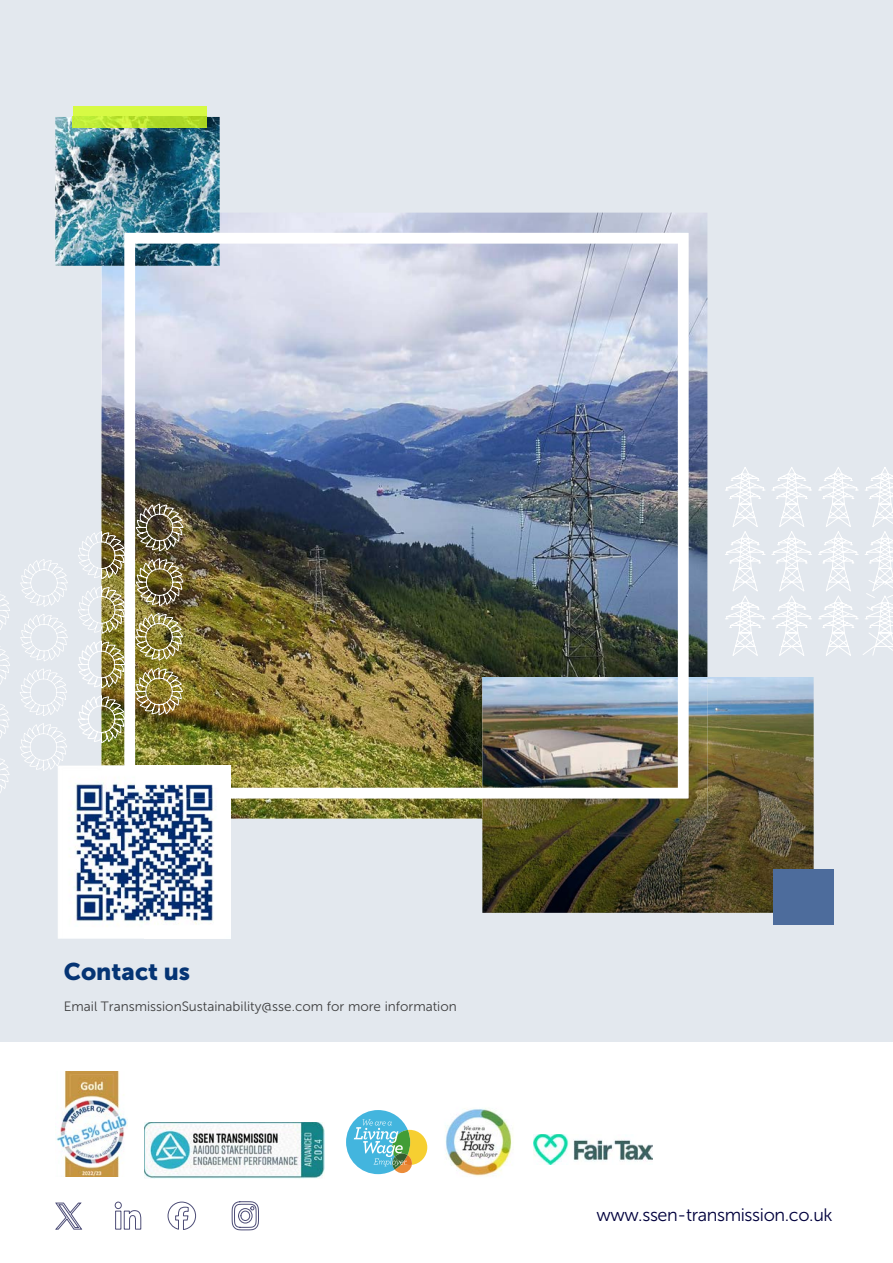
<style>
.page{position:relative;width:893px;height:1263px;background:#e3e8ee}
.page>*{position:absolute;margin:0;border:0;box-sizing:border-box;transform-origin:0 0}
.t1{font:24px "Museo Sans 900";color:#053474}
.t2{font:18px "Museo Sans 300";letter-spacing:-.02em;color:#00003d}
.t3{font:13.5px "Museo Sans 300";color:#3e3e3f}
</style>
<div class="page">
<div style="left:0;top:1042px;width:893px;height:221px;background:#fff"></div>
<svg style="left:725px;top:467px;width:168px;height:189px"></svg>
<img style="left:101px;top:213px;width:606px;height:464px">
<img style="left:55px;top:117px;width:165px;height:149px">
<div style="left:73px;top:106px;width:134px;height:11px;background:#d7fa44"></div>
<img style="left:73px;top:117px;width:134px;height:11px">
<img style="left:482px;top:677px;width:332px;height:236px">
<img style="left:482px;top:819px;width:225px;height:1px">
<img style="left:482px;top:677px;width:225px;height:142px">
<img style="left:125px;top:233px;width:563px;height:565px">
<svg style="left:55px;top:1202px;width:27px;height:28px"></svg>
<svg style="left:114px;top:1201px;width:28px;height:29px"></svg>
<svg style="left:167px;top:1201px;width:29px;height:29px"></svg>
<svg style="left:231px;top:1201px;width:28px;height:30px"></svg>
<img style="left:144px;top:1122px;width:180px;height:56px">
<img style="left:533px;top:1134px;width:120px;height:30px">
<svg style="left:346px;top:1110px;width:81px;height:64px"></svg>
<img style="left:55px;top:1071px;width:73px;height:105px">
<div style="left:773px;top:869px;width:61px;height:56px;background:#4d6c9c"></div>
<img style="left:445px;top:1108px;width:68px;height:68px">
<img style="left:58px;top:798px;width:86px;height:141px">
<img style="left:144px;top:819px;width:87px;height:120px">
<img style="left:101px;top:798px;width:130px;height:21px">
<img style="left:0;top:500px;width:184px;height:298px">
<img style="left:125px;top:765px;width:106px;height:33px">
<h1 class="t1" style="left:64px;top:957px;width:128px">Contact us</h1>
<p class="t3" style="left:64px;top:999px;width:394px">Email TransmissionSustainability@sse.com for more information</p>
<h2 class="t2" style="left:596px;top:1205px;width:238px">www.ssen-transmission.co.uk</h2>
</div>
